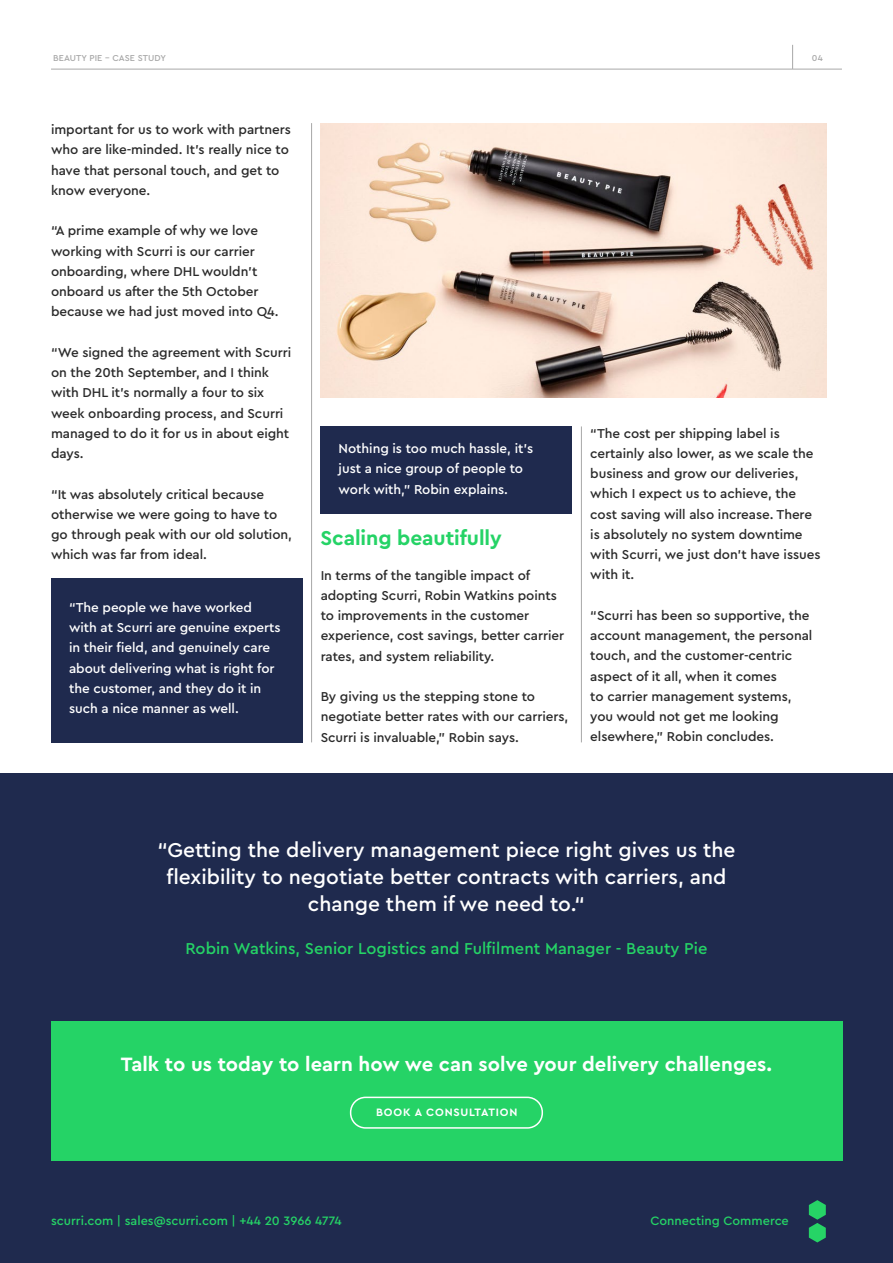
<style>
.page{position:relative;width:893px;height:1263px;background:#fff}
.page>*{position:absolute;margin:0;border:0;box-sizing:border-box;transform-origin:0 0}
.t1{font:500 21px/27px "Cera Pro";color:#fff;text-align:center}
.t2{font:700 21px "Cera Pro";letter-spacing:-.005em;color:#25d366}
.t3{font:700 20.25px "Cera Pro";color:#fff}
.t4{font:500 16.5px "Cera Pro";color:#25d366}
.t5{font:500 13.5px/20.2px "Cera Pro";letter-spacing:-.005em;color:#2a2a2a}
.t6{font:500 13.5px/20.2px "Cera Pro";letter-spacing:-.005em;color:#fff}
.t7{font:500 12.75px "Cera Pro";color:#25d366}
.t8{font:700 11.25px "Cera Pro";letter-spacing:.07em;color:#fff}
.t9{font:500 9px "Cera Pro";letter-spacing:.01em;color:#a8a8a8}
</style>
<div class="page">
<div style="left:321px;top:426px;width:251px;height:87px;background:#1f2a4e"></div>
<hr style="left:311px;top:123px;width:1px;height:619px;background:#a8a8a8">
<hr style="left:581px;top:426px;width:1px;height:316px;background:#a8a8a8">
<hr style="left:51px;top:69px;width:791px;height:1px;background:#a8a8a8">
<svg style="left:792px;top:45px;width:1px;height:24px"></svg>
<img style="left:321px;top:123px;width:506px;height:275px">
<div style="left:0;top:773px;width:893px;height:490px;background:#1f2a4e"></div>
<svg style="left:809px;top:1200px;width:17px;height:42px"></svg>
<div style="left:51px;top:1021px;width:791px;height:140px;background:#25d366"></div>
<div style="left:350px;top:1096px;width:193px;height:33px;border:2px solid #fff;border-radius:15px"></div>
<div style="left:51px;top:578px;width:252px;height:164px;background:#1f2a4e"></div>
<p class="t9" style="left:53px;top:52px;width:115px">BEAUTY PIE - CASE STUDY</p>
<p class="t9" style="left:812px;top:52px;width:12px">04</p>
<p class="t5" style="left:51px;top:119px;width:241px">important for us to work with partners who are like-minded. It’s really nice to have that personal touch, and get to know everyone.</p>
<p class="t5" style="left:51px;top:220px;width:229px">“A prime example of why we love working with Scurri is our carrier onboarding, where DHL wouldn’t onboard us after the 5th October because we had just moved into Q4.</p>
<p class="t5" style="left:51px;top:342px;width:242px">“We signed the agreement with Scurri on the 20th September, and I think with DHL it’s normally a four to six week onboarding process, and Scurri managed to do it for us in about eight days.</p>
<p class="t5" style="left:51px;top:483px;width:242px">“It was absolutely critical because otherwise we were going to have to go through peak with our old solution, which was far from ideal.</p>
<p class="t6" style="left:69px;top:596px;width:213px">“The people we have worked with at Scurri are genuine experts in their field, and genuinely care about delivering what is right for the customer, and they do it in such a nice manner as well.</p>
<p class="t6" style="left:339px;top:438px;width:196px">Nothing is too much hassle, it’s just a nice group of people to work with,” Robin explains.</p>
<h1 class="t2" style="left:321px;top:524px;width:183px">Scaling beautifully</h1>
<p class="t5" style="left:321px;top:564px;width:245px">In terms of the tangible impact of adopting Scurri, Robin Watkins points to improvements in the customer experience, cost savings, better carrier rates, and system reliability.</p>
<p class="t5" style="left:321px;top:686px;width:249px">By giving us the stepping stone to negotiate better rates with our carriers,<br>Scurri is invaluable,” Robin says.</p>
<p class="t5" style="left:590px;top:422px;width:232px">“The cost per shipping label is certainly also lower, as we scale the business and grow our deliveries, which I expect us to achieve, the cost saving will also increase. There is absolutely no system downtime with Scurri, we just don’t have issues with it.</p>
<p class="t5" style="left:590px;top:605px;width:224px">“Scurri has been so supportive, the account management, the personal touch, and the customer-centric aspect of it all, when it comes<br>to carrier management systems, you would not get me looking elsewhere,” Robin concludes.</p>
<h1 class="t1" style="left:157px;top:836px;width:580px">“Getting the delivery management piece right gives us the flexibility to negotiate better contracts with carriers, and change them if we need to.“</h1>
<p class="t4" style="left:185px;top:938px;width:524px">Robin Watkins, Senior Logistics and Fulfilment Manager - Beauty Pie</p>
<h2 class="t3" style="left:121px;top:1051px;width:653px">Talk to us today to learn how we can solve your delivery challenges.</h2>
<p class="t8" style="left:376px;top:1105px;width:143px">BOOK A CONSULTATION</p>
<p class="t7" style="left:51px;top:1212px;width:292px">scurri.com | sales@scurri.com | +44 20 3966 4774</p>
<p class="t7" style="left:650px;top:1212px;width:140px">Connecting Commerce</p>
</div>
